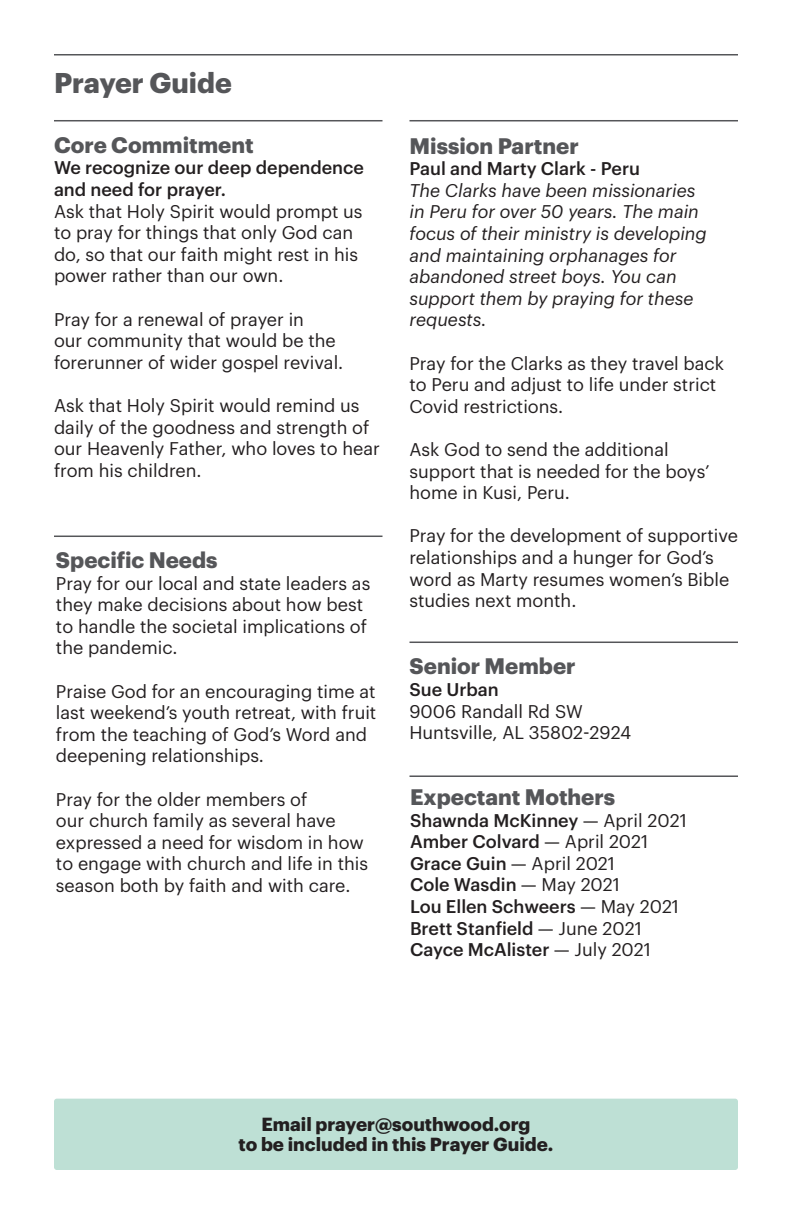
<style>
.page{position:relative;width:792px;height:1224px;background:#fff}
.page>*{position:absolute;margin:0;border:0;box-sizing:border-box;transform-origin:0 0}
.t1{font:700 28px "Graphik";color:#555659}
.t2{font:700 22px "Graphik";color:#555659}
.t3{font:700 18.6px "Graphik";color:#231f20}
.t4{font:18px/21.6px "Graphik";color:#231f20}
.t5{font:500 18px/21.6px "Graphik";color:#231f20}
.t6{font:italic 18px/21.6px "Graphik";color:#231f20}
.s1{font-weight:400}
.s2{font-weight:500}
</style>
<div class="page">
<hr style="left:54px;top:54px;width:684px;height:2px;background:#555659">
<hr style="left:410px;top:120px;width:328px;height:1px;background:#555659">
<hr style="left:54px;top:536px;width:328px;height:1px;background:#555659">
<hr style="left:410px;top:642px;width:328px;height:1px;background:#555659">
<hr style="left:410px;top:775px;width:328px;height:2px;background:#555659">
<hr style="left:54px;top:120px;width:328px;height:1px;background:#555659">
<div style="left:54px;top:1099px;width:684px;height:71px;background:#bee0d5;border-radius:3px"></div>
<p class="t1" style="left:54px;top:61px;width:179px">Prayer Guide</p>
<p class="t2" style="left:54px;top:128px;width:201px">Core Commitment</p>
<p class="t5" style="left:54px;top:156px;width:312px">We recognize our deep dependence and need for prayer.</p>
<p class="t4" style="left:54px;top:199px;width:310px">Ask that Holy Spirit would prompt us to pray for things that only God can do, so that our faith might rest in his power rather than our own.</p>
<p class="t4" style="left:54px;top:307px;width:291px">Pray for a renewal of prayer in<br>our community that would be the forerunner of wider gospel revival.</p>
<p class="t4" style="left:54px;top:393px;width:327px">Ask that Holy Spirit would remind us daily of the goodness and strength of our Heavenly Father, who loves to hear from his children.</p>
<p class="t2" style="left:56px;top:543px;width:163px">Specific Needs</p>
<p class="t4" style="left:56px;top:571px;width:316px">Pray for our local and state leaders as they make decisions about how best to handle the societal implications of the pandemic.</p>
<p class="t4" style="left:56px;top:679px;width:322px">Praise God for an encouraging time at last weekend’s youth retreat, with fruit from the teaching of God’s Word and deepening relationships.</p>
<p class="t4" style="left:56px;top:787px;width:314px">Pray for the older members of<br>our church family as several have expressed a need for wisdom in how to engage with church and life in this season both by faith and with care.</p>
<p class="t2" style="left:410px;top:129px;width:171px">Mission Partner</p>
<p class="t5" style="left:410px;top:156px;width:232px">Paul and Marty Clark - Peru</p>
<p class="t6" style="left:410px;top:178px;width:299px">The Clarks have been missionaries in Peru for over 50 years. The main focus of their ministry is developing and maintaining orphanages for abandoned street boys. You can support them by praying for these requests.</p>
<p class="t4" style="left:410px;top:351px;width:316px">Pray for the Clarks as they travel back to Peru and adjust to life under strict<br>Covid restrictions.</p>
<p class="t4" style="left:410px;top:437px;width:302px">Ask God to send the additional support that is needed for the boys’ home in Kusi, Peru.</p>
<p class="t4" style="left:410px;top:523px;width:330px">Pray for the development of supportive relationships and a hunger for God’s word as Marty resumes women’s Bible studies next month.</p>
<p class="t2" style="left:410px;top:649px;width:168px">Senior Member</p>
<p class="t5" style="left:410px;top:677px;width:91px">Sue Urban</p>
<p class="t4" style="left:410px;top:699px;width:175px">9006 Randall Rd SW</p>
<p class="t4" style="left:410px;top:720px;width:223px">Huntsville, AL 35802-2924</p>
<p class="t2" style="left:410px;top:780px;width:207px">Expectant Mothers</p>
<p class="t5" style="left:410px;top:808px;width:278px">Shawnda McKinney <span class="s1">— April 2021</span></p>
<p class="t5" style="left:410px;top:829px;width:240px">Amber Colvard <span class="s1">— April 2021</span></p>
<p class="t4" style="left:410px;top:851px;width:207px"><span class="s2">Grace Guin</span> — April 2021</p>
<p class="t5" style="left:410px;top:873px;width:212px">Cole Wasdin <span class="s1">— May 2021</span></p>
<p class="t5" style="left:410px;top:894px;width:271px">Lou Ellen Schweers <span class="s1">— May 2021</span></p>
<p class="t5" style="left:410px;top:916px;width:233px">Brett Stanfield <span class="s1">— June 2021</span></p>
<p class="t5" style="left:410px;top:937px;width:242px">Cayce McAlister <span class="s1">— July 2021</span></p>
<p class="t3" style="left:261px;top:1110px;width:271px">Email prayer@southwood.org</p>
<p class="t3" style="left:239px;top:1130px;width:316px">to be included in this Prayer Guide.</p>
</div>
